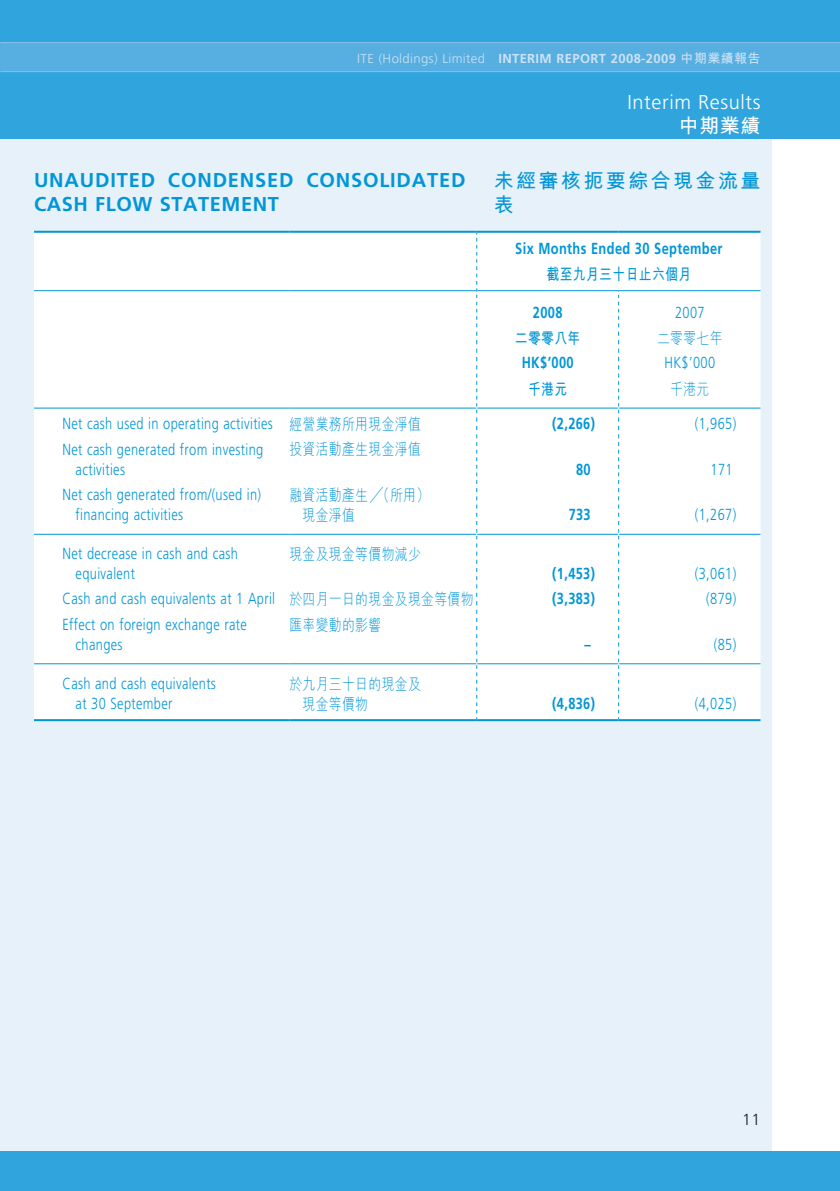
<style>
.page{position:relative;width:840px;height:1191px;background:#fff}
.page>*{position:absolute;margin:0;border:0;box-sizing:border-box;transform-origin:0 0}
._01_E_Heading_Body{font:700 20px/24px "Frutiger LT Std";letter-spacing:.04em;color:#0196d7}
.t1{font:300 20px "Frutiger LT Std";letter-spacing:.03em;color:#fff}
._01_C_Heading_Body{font:700 20px/24px "M Hei HK";letter-spacing:.12em;color:#0196d7}
.t2{font:700 20px "M Hei HK";color:#fff}
._50_E_Table_Text{font:300 16px "Frutiger LT Std";letter-spacing:.03em;color:#0196d7;scale:.8 1}
._50_E_Table_Text-2{font:300 16px "M Hei HK";letter-spacing:.03em;color:#0196d7;scale:.8 1}
._50_E_Table_Text-3{font:700 16px "Frutiger LT Std";letter-spacing:.03em;color:#0196d7;scale:.8 1}
._50_E_Table_Text-4{font:700 16px "M Hei HK";letter-spacing:.03em;color:#0196d7;scale:.8 1}
.t3{font:300 16px "Frutiger LT Std";color:#231f20}
.t4{font:700 13px "Frutiger LT Std";letter-spacing:.03em;color:#cde3f5}
.s1{font-weight:300}
.s2{font-family:"M Hei HK"}
</style>
<div class="page">
<div style="left:0;top:128px;width:771px;height:1051px;background:#e6f1f9"></div>
<div style="left:0;top:0;width:839px;height:139px;background:#30a5dd"></div>
<div style="left:0;top:1151px;width:839px;height:40px;background:#30a5dd"></div>
<div style="left:0;top:42px;width:839px;height:30px;background:#56aee1"></div>
<div style="left:34px;top:233px;width:726px;height:486px;background:#fff"></div>
<hr style="left:34px;top:231px;width:255px;height:2px;background:#0196d7">
<hr style="left:289px;top:231px;width:187px;height:2px;background:#0196d7">
<hr style="left:476px;top:231px;width:142px;height:2px;background:#0196d7">
<hr style="left:618px;top:231px;width:142px;height:2px;background:#0196d7">
<hr style="left:34px;top:719px;width:255px;height:2px;background:#0196d7">
<hr style="left:289px;top:719px;width:187px;height:2px;background:#0196d7">
<hr style="left:476px;top:719px;width:142px;height:2px;background:#0196d7">
<hr style="left:618px;top:719px;width:142px;height:2px;background:#0196d7">
<svg style="left:476px;top:233px;width:1px;height:486px"></svg>
<svg style="left:617px;top:290px;width:1px;height:429px"></svg>
<hr style="left:34px;top:290px;width:255px;height:1px;background:#0196d7">
<hr style="left:289px;top:290px;width:187px;height:1px;background:#0196d7">
<hr style="left:477px;top:290px;width:140px;height:1px;background:#0196d7">
<hr style="left:618px;top:290px;width:142px;height:1px;background:#0196d7">
<hr style="left:34px;top:407px;width:255px;height:1px;background:#0196d7">
<hr style="left:289px;top:407px;width:187px;height:1px;background:#0196d7">
<hr style="left:477px;top:407px;width:140px;height:1px;background:#0196d7">
<hr style="left:618px;top:407px;width:142px;height:1px;background:#0196d7">
<hr style="left:34px;top:534px;width:255px;height:1px;background:#0196d7">
<hr style="left:289px;top:534px;width:187px;height:1px;background:#0196d7">
<hr style="left:477px;top:534px;width:140px;height:1px;background:#0196d7">
<hr style="left:618px;top:534px;width:142px;height:1px;background:#0196d7">
<hr style="left:34px;top:663px;width:255px;height:1px;background:#0196d7">
<hr style="left:289px;top:663px;width:187px;height:1px;background:#0196d7">
<hr style="left:477px;top:663px;width:140px;height:1px;background:#0196d7">
<hr style="left:618px;top:663px;width:142px;height:1px;background:#0196d7">
<p class="t4" style="left:357px;top:50px;width:404px"><span class="s1">ITE (Holdings) Limited</span> INTERIM REPORT 2008-2009 <span class="s2">中期業績報告</span></p>
<p class="_01_E_Heading_Body" style="left:34px;top:168px;width:433px">UNAUDITED CONDENSED CONSOLIDATED<br>CASH FLOW STATEMENT</p>
<p class="t1" style="left:627px;top:90px;width:134px">Interim Results</p>
<p class="t2" style="left:678px;top:111px;width:83px">中期業績</p>
<p class="_01_C_Heading_Body" style="left:493px;top:167px;width:268px">未經審核扼要綜合現金流量表</p>
<p class="_50_E_Table_Text-3" style="left:515px;top:239px;width:260px">Six Months Ended 30 September</p>
<p class="_50_E_Table_Text-4" style="left:546px;top:262px;width:182px">截至九月三十日止六個月</p>
<p class="_50_E_Table_Text-3" style="left:532px;top:303px;width:38px">2008</p>
<p class="_50_E_Table_Text" style="left:674px;top:303px;width:38px">2007</p>
<p class="_50_E_Table_Text-4" style="left:514px;top:326px;width:83px">二零零八年</p>
<p class="_50_E_Table_Text-2" style="left:656px;top:327px;width:83px">二零零七年</p>
<p class="_50_E_Table_Text-3" style="left:521px;top:353px;width:66px">HK$’000</p>
<p class="_50_E_Table_Text" style="left:664px;top:354px;width:65px">HK$’000</p>
<p class="_50_E_Table_Text-4" style="left:528px;top:377px;width:50px">千港元</p>
<p class="_50_E_Table_Text-2" style="left:670px;top:377px;width:50px">千港元</p>
<p class="_50_E_Table_Text" style="left:62px;top:414px;width:264px">Net cash used in operating activities</p>
<p class="_50_E_Table_Text-2" style="left:289px;top:413px;width:166px">經營業務所用現金淨值</p>
<p class="_50_E_Table_Text-3" style="left:552px;top:414px;width:55px">(2,266)</p>
<p class="_50_E_Table_Text" style="left:694px;top:414px;width:53px">(1,965)</p>
<p class="_50_E_Table_Text" style="left:62px;top:440px;width:252px">Net cash generated from investing</p>
<p class="_50_E_Table_Text" style="left:76px;top:460px;width:63px">activities</p>
<p class="_50_E_Table_Text-2" style="left:289px;top:438px;width:166px">投資活動產生現金淨值</p>
<p class="_50_E_Table_Text-3" style="left:576px;top:460px;width:20px">80</p>
<p class="_50_E_Table_Text" style="left:710px;top:460px;width:29px">171</p>
<p class="_50_E_Table_Text" style="left:62px;top:485px;width:250px">Net cash generated from/(used in)</p>
<p class="_50_E_Table_Text" style="left:76px;top:505px;width:136px">financing activities</p>
<p class="_50_E_Table_Text" style="left:62px;top:544px;width:221px">Net decrease in cash and cash</p>
<p class="_50_E_Table_Text" style="left:76px;top:564px;width:76px">equivalent</p>
<p class="_50_E_Table_Text-2" style="left:289px;top:483px;width:176px">融資活動產生╱（所用）</p>
<p class="_50_E_Table_Text-2" style="left:302px;top:503px;width:67px">現金淨值</p>
<p class="_50_E_Table_Text-3" style="left:568px;top:505px;width:29px">733</p>
<p class="_50_E_Table_Text" style="left:694px;top:505px;width:53px">(1,267)</p>
<p class="_50_E_Table_Text-2" style="left:289px;top:543px;width:166px">現金及現金等價物減少</p>
<p class="_50_E_Table_Text-3" style="left:552px;top:564px;width:55px">(1,453)</p>
<p class="_50_E_Table_Text" style="left:694px;top:564px;width:53px">(3,061)</p>
<p class="_50_E_Table_Text" style="left:62px;top:590px;width:267px">Cash and cash equivalents at 1 April</p>
<p class="_50_E_Table_Text-2" style="left:289px;top:588px;width:231px">於四月一日的現金及現金等價物</p>
<p class="_50_E_Table_Text-3" style="left:552px;top:589px;width:55px">(3,383)</p>
<p class="_50_E_Table_Text" style="left:706px;top:590px;width:39px">(879)</p>
<p class="_50_E_Table_Text" style="left:62px;top:615px;width:232px">Effect on foreign exchange rate</p>
<p class="_50_E_Table_Text" style="left:76px;top:635px;width:60px">changes</p>
<p class="_50_E_Table_Text-2" style="left:289px;top:613px;width:116px">匯率變動的影響</p>
<p class="_50_E_Table_Text-3" style="left:584px;top:634px;width:10px">–</p>
<p class="_50_E_Table_Text" style="left:713px;top:635px;width:30px">(85)</p>
<p class="_50_E_Table_Text" style="left:62px;top:674px;width:193px">Cash and cash equivalents</p>
<p class="_50_E_Table_Text" style="left:76px;top:694px;width:122px">at 30 September</p>
<p class="_50_E_Table_Text-2" style="left:289px;top:672px;width:166px">於九月三十日的現金及</p>
<p class="_50_E_Table_Text-2" style="left:302px;top:692px;width:83px">現金等價物</p>
<p class="_50_E_Table_Text-3" style="left:552px;top:694px;width:55px">(4,836)</p>
<p class="_50_E_Table_Text" style="left:694px;top:694px;width:53px">(4,025)</p>
<p class="t3" style="left:741px;top:1110px;width:20px">11</p>
</div>
